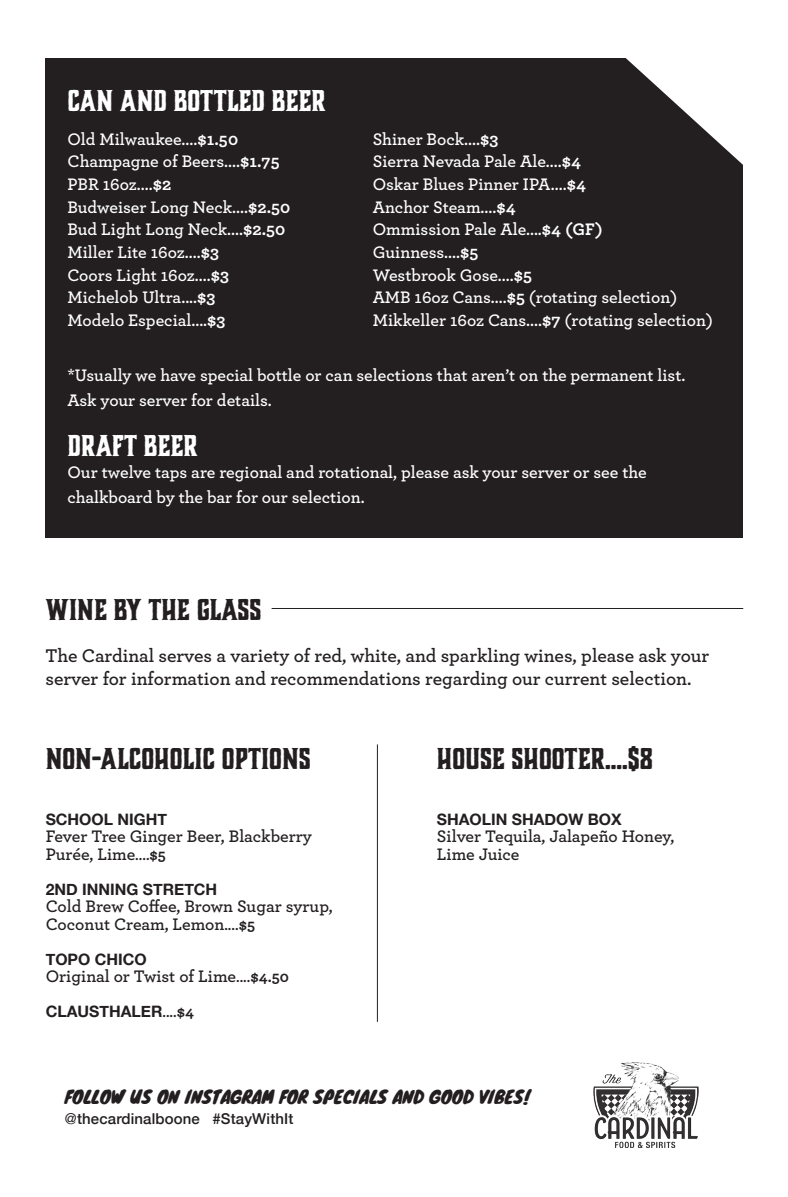
<style>
.page{position:relative;width:788px;height:1197px;background:#fff}
.page>*{position:absolute;margin:0;border:0;box-sizing:border-box;transform-origin:0 0}
.t1{font:700 28px "Charcuterie Block";color:#231f20}
.t2{font:700 28px "Charcuterie Block";color:#fff}
.t3{font:600 19.25px/23.1px "Archer";color:#231f20}
.t4{font:600 17.5px/24.8px "Archer";color:#fff}
.t5{font:600 17.5px/17.5px "Archer";color:#231f20}
.t6{font:17.5px "Knewave";color:#231f20}
.t7{font:700 15.75px "Helvetica Neue";color:#231f20}
.t8{font:500 14.88px "Helvetica Neue";letter-spacing:.01em;color:#231f20}
.s1{font-weight:700}
.s2{font-size:15.75px}
.s3{font-weight:700;font-size:15.75px}
.s4{font-family:"Archer";font-weight:600}
.s5{font-family:"Archer"}
.s6{font-weight:400}
</style>
<div class="page">
<div style="left:46px;top:58px;width:697px;height:479px;background:#231f20"></div>
<svg style="left:626px;top:58px;width:117px;height:107px"></svg>
<hr style="left:377px;top:744px;width:1px;height:278px;background:#231f20">
<hr style="left:271px;top:608px;width:472px;height:1px;background:#231f20">
<img style="left:593px;top:1063px;width:105px;height:85px">
<p class="t2" style="left:67px;top:83px;width:260px">CAN AND BOTTLED BEER</p>
<p class="t4" style="left:67px;top:125px;width:172px">Old Milwaukee....<span class="s1">$1.50</span></p>
<p class="t4" style="left:67px;top:148px;width:214px">Champagne of Beers....<span class="s1">$1.75</span></p>
<p class="t4" style="left:67px;top:171px;width:105px">PBR 16oz....<span class="s1">$2</span></p>
<p class="t4" style="left:67px;top:193px;width:224px">Budweiser Long Neck....<span class="s1">$2.50</span></p>
<p class="t4" style="left:67px;top:216px;width:219px">Bud Light Long Neck....<span class="s1">$2.50</span></p>
<p class="t4" style="left:67px;top:239px;width:153px">Miller Lite 16oz....<span class="s1">$3</span></p>
<p class="t4" style="left:67px;top:261px;width:163px">Coors Light 16oz....<span class="s1">$3</span></p>
<p class="t4" style="left:67px;top:284px;width:149px">Michelob Ultra....<span class="s1">$3</span></p>
<p class="t4" style="left:67px;top:307px;width:159px">Modelo Especial....<span class="s1">$3</span></p>
<p class="t4" style="left:373px;top:125px;width:127px">Shiner Bock....<span class="s1">$3</span></p>
<p class="t4" style="left:373px;top:149px;width:215px;line-height:22.8px">Sierra Nevada Pale Ale....<span class="s1">$4<br></span>Oskar Blues Pinner IPA....<span class="s1">$4<br></span>Anchor Steam....<span class="s1">$4</span></p>
<p class="t4" style="left:373px;top:216px;width:231px">Ommission Pale Ale....<span class="s1">$4 (GF)</span></p>
<p class="t4" style="left:373px;top:239px;width:107px">Guinness....<span class="s1">$5</span></p>
<p class="t4" style="left:373px;top:261px;width:161px">Westbrook Gose....<span class="s1">$5</span></p>
<p class="t4" style="left:373px;top:284px;width:306px">AMB 16oz Cans....<span class="s1">$5</span> (rotating selection)</p>
<p class="t4" style="left:373px;top:307px;width:341px">Mikkeller 16oz Cans....<span class="s1">$7</span> (rotating selection)</p>
<p class="t4" style="left:67px;top:362px;width:619px">*Usually we have special bottle or can selections that aren’t on the permanent list.<br>Ask your server for details.</p>
<p class="t2" style="left:67px;top:427px;width:132px">DRAFT BEER</p>
<p class="t4" style="left:67px;top:459px;width:581px">Our twelve taps are regional and rotational, please ask your server or see the chalkboard by the bar for our selection.</p>
<p class="t1" style="left:46px;top:592px;width:217px">WINE BY THE GLASS</p>
<p class="t3" style="left:46px;top:643px;width:665px">The Cardinal serves a variety of red, white, and sparkling wines, please ask your server for information and recommendations regarding our current selection.</p>
<p class="t1" style="left:46px;top:740px;width:266px">NON-ALCOHOLIC OPTIONS</p>
<p class="t1" style="left:437px;top:740px;width:218px">HOUSE SHOOTER....$8</p>
<p class="t7" style="left:46px;top:807px;width:123px">SCHOOL NIGHT</p>
<p class="t5" style="left:46px;top:827px;width:268px">Fever Tree Ginger Beer, Blackberry<br>Purée, Lime<span class="s2">....</span><span class="s3">$5</span></p>
<p class="t7" style="left:46px;top:877px;width:173px">2ND INNING STRETCH</p>
<p class="t5" style="left:46px;top:897px;width:288px">Cold Brew Coffee, Brown Sugar syrup,<br>Coconut Cream, Lemon<span class="s2">....</span><span class="s3">$5</span></p>
<p class="t7" style="left:46px;top:947px;width:102px">TOPO CHICO</p>
<p class="t5" style="left:46px;top:967px;width:245px">Original or Twist of Lime<span class="s2">....</span><span class="s3">$4.50</span></p>
<p class="t7" style="left:46px;top:999px;width:150px">CLAUSTHALER<span class="s4">....</span><span class="s5">$4</span></p>
<p class="t7" style="left:437px;top:807px;width:186px">SHAOLIN SHADOW BOX</p>
<p class="t5" style="left:437px;top:827px;width:239px">Silver Tequila, Jalapeño Honey,<br>Lime Juice</p>
<p class="t6" style="left:65px;top:1083px;width:466px">FOLLOW US ON INSTAGRAM FOR SPECIALS AND GOOD VIBES!</p>
<p class="t8" style="left:65px;top:1107px;width:136px"><span class="s6">@</span>thecardinalboone</p>
<p class="t8" style="left:212px;top:1107px;width:82px">#StayWithIt</p>
</div>
